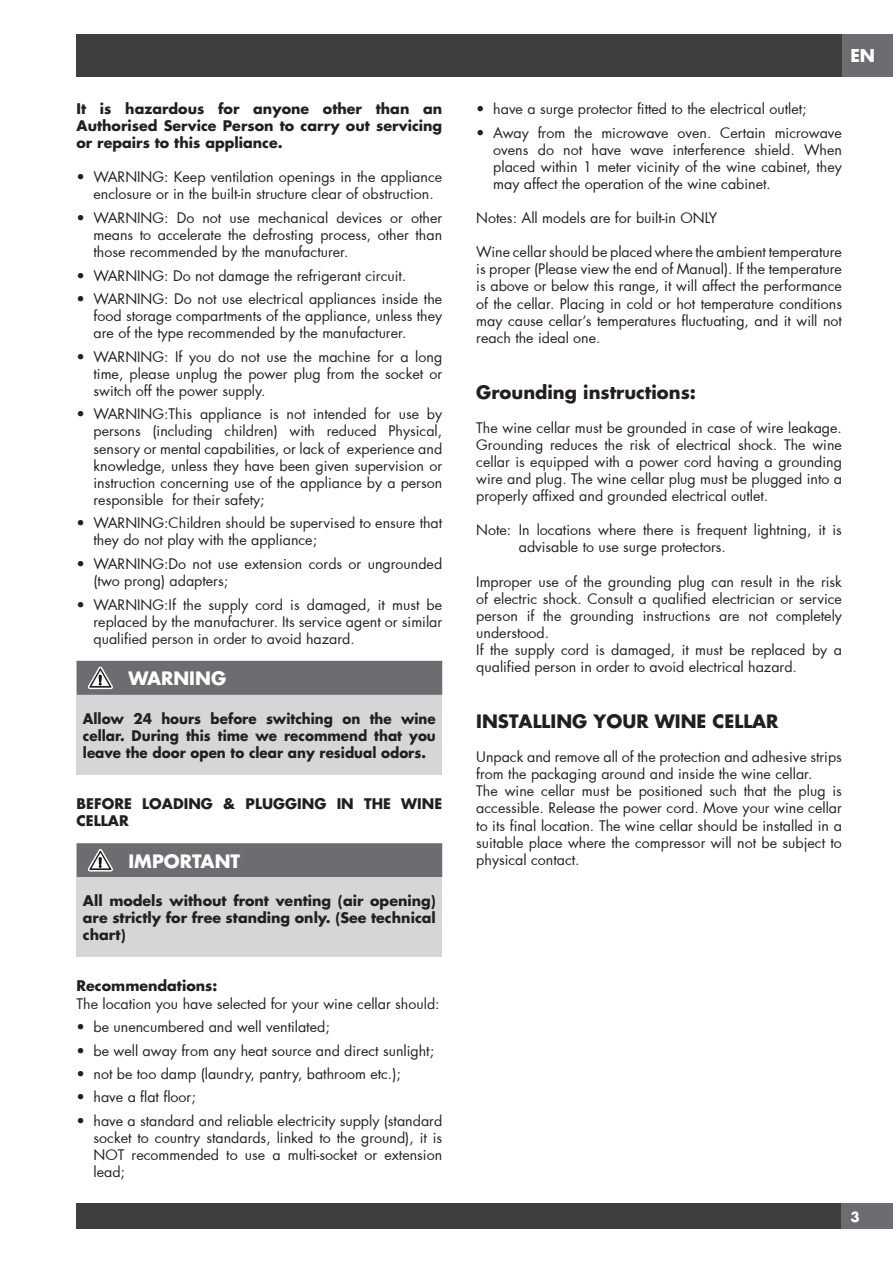
<style>
.page{position:relative;width:893px;height:1263px;background:#fff}
.page>*{position:absolute;margin:0;border:0;box-sizing:border-box;transform-origin:0 0}
.t1{font:700 18px "Futura Std";color:#231f20}
.t2{font:700 18px "Futura Std";color:#fff}
.t3{font:700 17.25px "Futura Std";color:#fff}
.t4{font:14.25px/17.1px "Futura";color:#231f20;text-align:justify}
.t5{font:700 14.25px/17.1px "Futura Std";color:#231f20;text-align:justify}
.t6{font:700 14.25px/17.1px "Futura Std";color:#231f20;text-align:justify;scale:.95 1}
.t7{font:700 13.5px "Futura Std";color:#fff}
</style>
<div class="page">
<div style="left:77px;top:34px;width:765px;height:43px;background:#3e3e3f"></div>
<div style="left:842px;top:34px;width:51px;height:43px;background:#6c6d70"></div>
<div style="left:77px;top:1203px;width:765px;height:26px;background:#3e3e3f"></div>
<div style="left:842px;top:1203px;width:51px;height:26px;background:#6c6d70"></div>
<div style="left:77px;top:695px;width:365px;height:80px;background:#d5d6d8"></div>
<div style="left:77px;top:661px;width:365px;height:34px;background:#6c6d70"></div>
<div style="left:77px;top:877px;width:365px;height:80px;background:#d5d6d8"></div>
<div style="left:77px;top:843px;width:365px;height:34px;background:#6c6d70"></div>
<p class="t5" style="left:77px;top:100px;width:367px">It is hazardous for anyone other than an Authorised Service Person to carry out servicing or repairs to this appliance.</p>
<p class="t4" style="left:77px;top:168px;width:367px;text-align:center">• WARNING: Keep ventilation openings in the appliance enclosure or in the built-in structure clear of obstruction.</p>
<p class="t4" style="left:94px;top:209px;width:350px;text-indent:-17px">• WARNING: Do not use mechanical devices or other means to accelerate the defrosting process, other than those recommended by the manufacturer.</p>
<p class="t4" style="left:77px;top:266px;width:331px">• WARNING: Do not damage the refrigerant circuit.</p>
<p class="t4" style="left:94px;top:290px;width:350px;text-indent:-17px">• WARNING: Do not use electrical appliances inside the food storage compartments of the appliance, unless they are of the type recommended by the manufacturer.</p>
<p class="t4" style="left:94px;top:348px;width:350px;text-indent:-17px">• WARNING: If you do not use the machine for a long time, please unplug the power plug from the socket or switch off the power supply.</p>
<p class="t4" style="left:94px;top:405px;width:350px;text-indent:-17px">• WARNING:This appliance is not intended for use by persons (including children) with reduced Physical, sensory or mental capabilities, or lack of experience and knowledge, unless they have been given supervision or instruction concerning use of the appliance by a person responsible for their safety;</p>
<p class="t4" style="left:94px;top:514px;width:350px;text-indent:-17px">• WARNING:Children should be supervised to ensure that they do not play with the appliance;</p>
<p class="t4" style="left:94px;top:555px;width:350px;text-indent:-17px">• WARNING:Do not use extension cords or ungrounded (two prong) adapters;</p>
<p class="t4" style="left:94px;top:595px;width:350px;text-indent:-17px">• WARNING:If the supply cord is damaged, it must be replaced by the manufacturer. Its service agent or similar qualified person in order to avoid hazard.</p>
<p class="t2" style="left:128px;top:666px;width:99px">WARNING</p>
<p class="t6" style="left:83px;top:709px;width:373px">Allow 24 hours before switching on the wine cellar. During this time we recommend that you leave the door open to clear any residual odors.</p>
<p class="t5" style="left:77px;top:795px;width:367px">BEFORE LOADING &amp; PLUGGING IN THE WINE<br>CELLAR</p>
<p class="t2" style="left:128px;top:849px;width:113px">IMPORTANT</p>
<p class="t5" style="left:83px;top:892px;width:354px">All models without front venting (air opening) are strictly for free standing only. (See technical chart)</p>
<p class="t5" style="left:77px;top:977px;width:142px">Recommendations:</p>
<p class="t4" style="left:77px;top:994px;width:365px">The location you have selected for your wine cellar should:</p>
<p class="t4" style="left:77px;top:1018px;width:255px">• be unencumbered and well ventilated;</p>
<p class="t4" style="left:77px;top:1041px;width:359px">• be well away from any heat source and direct sunlight;</p>
<p class="t4" style="left:77px;top:1065px;width:326px">• not be too damp (laundry, pantry, bathroom etc.);</p>
<p class="t4" style="left:77px;top:1088px;width:121px">• have a flat floor;</p>
<p class="t4" style="left:94px;top:1112px;width:350px;text-indent:-17px">• have a standard and reliable electricity supply (standard socket to country standards, linked to the ground), it is NOT recommended to use a multi-socket or extension lead;</p>
<p class="t3" style="left:850px;top:44px;width:26px">EN</p>
<p class="t4" style="left:476px;top:100px;width:332px">• have a surge protector fitted to the electrical outlet;</p>
<p class="t4" style="left:493px;top:124px;width:350px;text-indent:-17px">• Away from the microwave oven. Certain microwave ovens do not have wave interference shield. When placed within 1 meter vicinity of the wine cabinet, they may affect the operation of the wine cabinet.</p>
<p class="t4" style="left:476px;top:209px;width:243px">Notes: All models are for built-in ONLY</p>
<p class="t4" style="left:476px;top:243px;width:367px">Wine cellar should be placed where the ambient temperature is proper (Please view the end of Manual). If the temperature is above or below this range, it will affect the performance of the cellar. Placing in cold or hot temperature conditions may cause cellar’s temperatures fluctuating, and it will not reach the ideal one.</p>
<p class="t1" style="left:476px;top:380px;width:221px">Grounding instructions:</p>
<p class="t4" style="left:476px;top:419px;width:367px">The wine cellar must be grounded in case of wire leakage.<br>Grounding reduces the risk of electrical shock. The wine cellar is equipped with a power cord having a grounding wire and plug. The wine cellar plug must be plugged into a properly affixed and grounded electrical outlet.</p>
<p class="t4" style="left:519px;top:521px;width:325px;text-indent:-43px">Note: In locations where there is frequent lightning, it is advisable to use surge protectors.</p>
<p class="t4" style="left:476px;top:573px;width:367px;text-align:left">Improper use of the grounding plug can result in the risk of electric shock. Consult a qualified electrician or service person if the grounding instructions are not completely understood.<br>If the supply cord is damaged, it must be replaced by a qualified person in order to avoid electrical hazard.</p>
<p class="t1" style="left:476px;top:709px;width:304px">INSTALLING YOUR WINE CELLAR</p>
<p class="t4" style="left:476px;top:748px;width:367px;text-align:left">Unpack and remove all of the protection and adhesive strips from the packaging around and inside the wine cellar.<br>The wine cellar must be positioned such that the plug is accessible. Release the power cord. Move your wine cellar to its final location. The wine cellar should be installed in a suitable place where the compressor will not be subject to physical contact.</p>
<p class="t7" style="left:850px;top:1208px;width:11px">3</p>
</div>
